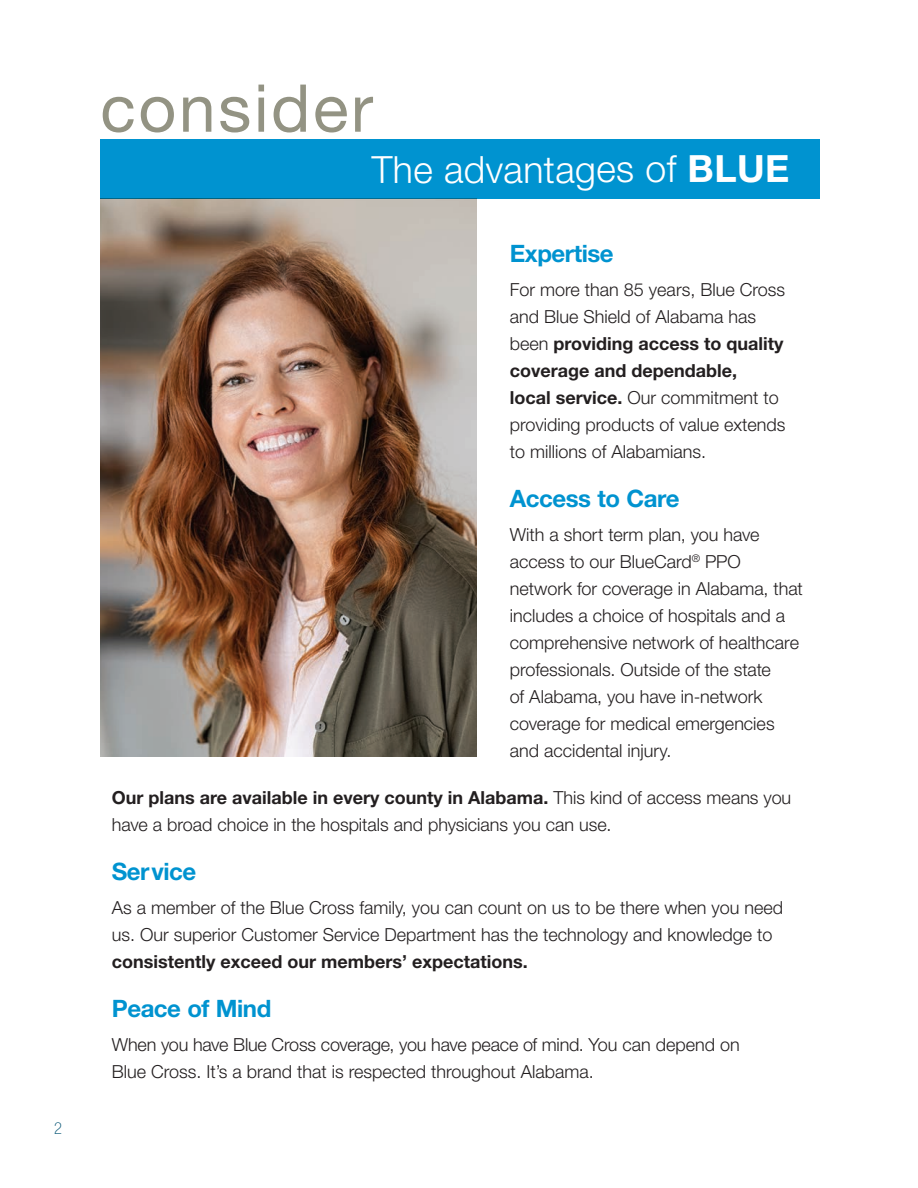
<style>
.page{position:relative;width:918px;height:1188px;background:#fff}
.page>*{position:absolute;margin:0;border:0;box-sizing:border-box;transform-origin:0 0}
.t1{font:66px "Helvetica Neue LT Std";letter-spacing:.04em;color:#939383}
.t2{font:300 37.5px "Helvetica Neue LT Std";letter-spacing:.005em;color:#fff}
.t3{font:700 24px "Helvetica Neue LT Std";letter-spacing:-.02em;color:#0093d0}
.t4{font:300 18px/27px "Helvetica Neue LT Std";color:#231f20}
.t5{font:100 condensed 16.5px "Helvetica Neue LT Std";color:#005273}
.s1{font-weight:700}
</style>
<div class="page">
<img style="left:101px;top:199px;width:375px;height:557px">
<div style="left:100px;top:139px;width:720px;height:60px;background:#0093d0"></div>
<p class="t5" style="left:54px;top:1119px;width:9px">2</p>
<h1 class="t1" style="left:100px;top:69px;width:274px">consider</h1>
<h1 class="t2" style="left:372px;top:146px;width:419px">The advantages of <span class="s1">BLUE</span></h1>
<h2 class="t3" style="left:510px;top:239px;width:105px">Expertise</h2>
<p class="t4" style="left:510px;top:276px;width:277px">For more than 85 years, Blue Cross and Blue Shield of Alabama has been <span class="s1">providing access to quality coverage and dependable,<br>local service.</span> Our commitment to providing products of value extends to millions of Alabamians.</p>
<h2 class="t3" style="left:510px;top:484px;width:171px">Access to Care</h2>
<p class="t4" style="left:510px;top:521px;width:294px">With a short term plan, you have access to our BlueCard<sup>®</sup> PPO network for coverage in Alabama, that includes a choice of hospitals and a comprehensive network of healthcare professionals. Outside of the state<br>of Alabama, you have in-network coverage for medical emergencies and accidental injury.</p>
<p class="t4" style="left:112px;top:784px;width:681px"><span class="s1">Our plans are available in every county in Alabama.</span> This kind of access means you have a broad choice in the hospitals and physicians you can use.</p>
<h2 class="t3" style="left:112px;top:857px;width:86px">Service</h2>
<p class="t4" style="left:112px;top:894px;width:673px">As a member of the Blue Cross family, you can count on us to be there when you need us. Our superior Customer Service Department has the technology and knowledge to <span class="s1">consistently exceed our members’ expectations.</span></p>
<h2 class="t3" style="left:112px;top:994px;width:161px">Peace of Mind</h2>
<p class="t4" style="left:112px;top:1031px;width:630px">When you have Blue Cross coverage, you have peace of mind. You can depend on<br>Blue Cross. It’s a brand that is respected throughout Alabama.</p>
</div>
